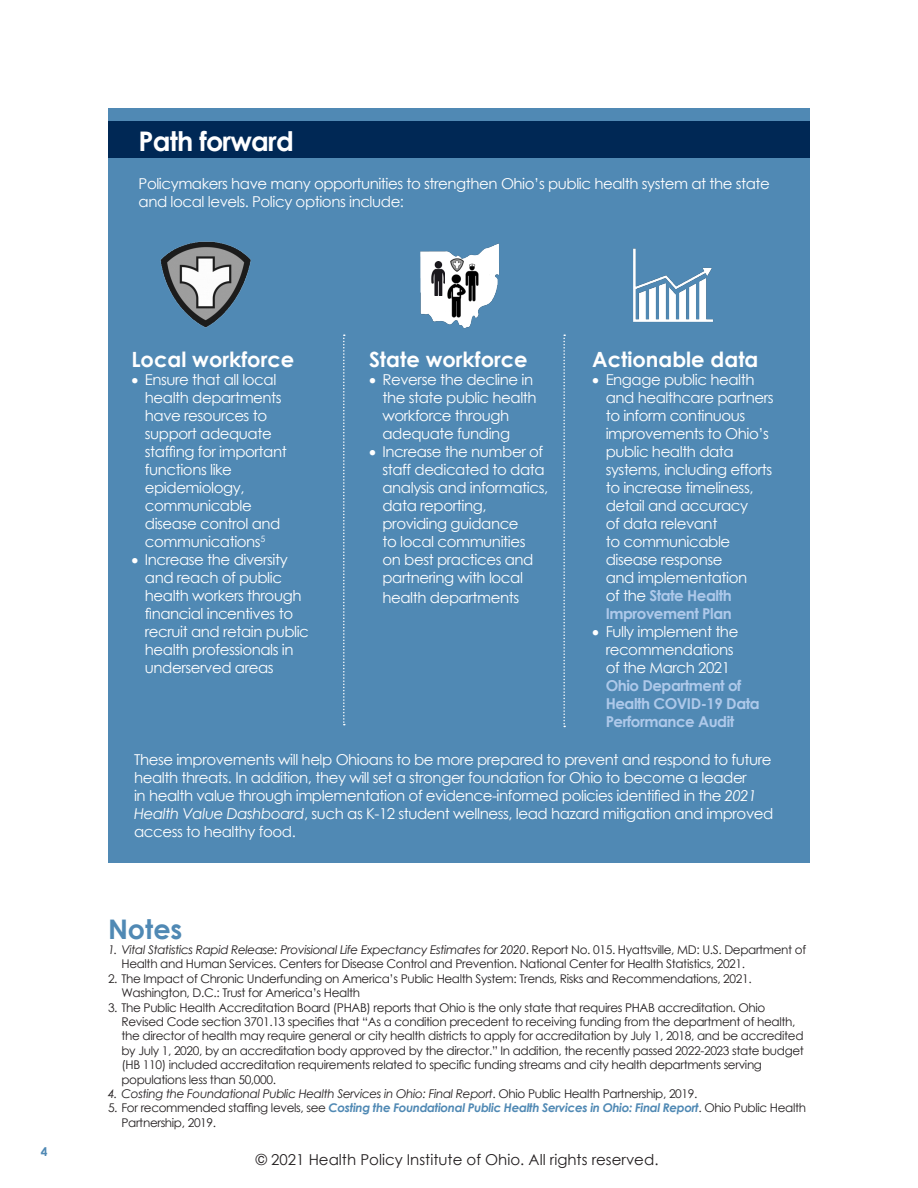
<style>
.page{position:relative;width:918px;height:1188px;background:#fff}
.page>*{position:absolute;margin:0;border:0;box-sizing:border-box;transform-origin:0 0}
.t1{font:700 27px "Century Gothic";letter-spacing:-.03em;color:#fff}
.t2{font:700 27px "Century Gothic";color:#5089b4}
.t3{font:700 21px "Century Gothic";color:#fff}
.List_Paragraph{font:15px/18px "Century Gothic";letter-spacing:-.03em;color:#fff}
.t4{font:700 15px/18px "Century Gothic";letter-spacing:-.03em;color:#aec9ea}
.t5{font:15px "Century Gothic";color:#231f20}
.t6{font:12px/14.4px "Century Gothic";letter-spacing:-.03em;color:#231f20}
.t7{font:italic 12px "Century Gothic";letter-spacing:-.03em;color:#231f20}
.t8{font:700 12px "Century Gothic";color:#5089b4}
.s1{font-weight:700;color:#aec9ea}
.s2{color:#fff}
.s3{font-weight:400;color:#fff}
.s4{font-style:italic}
.s5{font-style:normal}
.s6{font-weight:700;font-style:italic;color:#5089b4}
</style>
<div class="page">
<div style="left:108px;top:108px;width:702px;height:754px;background:#5089b4"></div>
<img style="left:420px;top:243px;width:80px;height:86px">
<div style="left:108px;top:122px;width:702px;height:36px;background:#002855"></div>
<svg style="left:343px;top:335px;width:2px;height:390px"></svg>
<svg style="left:563px;top:335px;width:2px;height:392px"></svg>
<img style="left:160px;top:241px;width:91px;height:87px">
<img style="left:427px;top:261px;width:22px;height:35px">
<img style="left:446px;top:272px;width:20px;height:45px">
<img style="left:449px;top:252px;width:50px;height:51px">
<svg style="left:450px;top:259px;width:13px;height:12px"></svg>
<img style="left:633px;top:248px;width:80px;height:74px">
<p class="t8" style="left:41px;top:1143px;width:8px">4</p>
<p class="t1" style="left:139px;top:121px;width:157px">Path forward</p>
<p class="List_Paragraph" style="left:139px;top:174px;width:633px">Policymakers have many opportunities to strengthen Ohio’s public health system at the state and local levels. Policy options include:</p>
<p class="t3" style="left:131px;top:344px;width:164px">Local workforce</p>
<p class="List_Paragraph" style="left:145px;top:371px;width:143px;text-indent:-14px">• Ensure that all local health departments have resources to support adequate staffing for important functions like epidemiology, communicable disease control and communications<sup>5</sup></p>
<p class="List_Paragraph" style="left:145px;top:551px;width:166px;text-indent:-14px">• Increase the diversity and reach of public health workers through financial incentives to recruit and retain public health professionals in underserved areas</p>
<p class="t3" style="left:369px;top:344px;width:160px">State workforce</p>
<p class="List_Paragraph" style="left:382px;top:371px;width:156px;text-indent:-14px">• Reverse the decline in the state public health workforce through adequate funding</p>
<p class="List_Paragraph" style="left:382px;top:443px;width:167px;text-indent:-14px">• Increase the number of staff dedicated to data analysis and informatics, data reporting, providing guidance<br>to local communities<br>on best practices and partnering with local</p>
<p class="List_Paragraph" style="left:382px;top:588px;width:138px">health departments</p>
<p class="t3" style="left:592px;top:344px;width:168px">Actionable data</p>
<p class="List_Paragraph" style="left:606px;top:371px;width:169px;text-indent:-14px">• Engage public health and healthcare partners to inform continuous improvements to Ohio’s public health data systems, including efforts to increase timeliness, detail and accuracy<br>of data relevant<br>to communicable disease response<br>and implementation<br>of the <span class="s1">State Health<br>Improvement Plan</span></p>
<p class="t4" style="left:606px;top:622px;width:156px;text-indent:-14px"><span class="s2">•</span> <span class="s3">Fully implement the recommendations<br>of the March 2021<br></span>Ohio Department of<br>Health COVID-19 Data<br>Performance Audit</p>
<p class="List_Paragraph" style="left:134px;top:750px;width:641px">These improvements will help Ohioans to be more prepared to prevent and respond to future health threats. In addition, they will set a stronger foundation for Ohio to become a leader<br>in health value through implementation of evidence-informed policies identified in the <span class="s4">2021<br>Health Value Dashboard</span>, such as K-12 student wellness, lead hazard mitigation and improved access to healthy food.</p>
<p class="t2" style="left:108px;top:909px;width:76px">Notes</p>
<p class="t6" style="left:122px;top:942px;width:686px;text-indent:-14px"><span class="s4">1. Vital Statistics Rapid Release: Provisional Life Expectancy Estimates for 2020</span>. Report No. 015. Hyattsville, MD: U.S. Department of<br>Health and Human Services. Centers for Disease Control and Prevention. National Center for Health Statistics, 2021.</p>
<p class="t6" style="left:122px;top:971px;width:632px;text-indent:-14px">2. The Impact of Chronic Underfunding on America’s Public Health System: Trends, Risks and Recommendations, 2021.<br>Washington, D.C.: Trust for America’s Health</p>
<p class="t6" style="left:122px;top:1000px;width:684px;text-indent:-14px">3. The Public Health Accreditation Board (PHAB) reports that Ohio is the only state that requires PHAB accreditation. Ohio Revised Code section 3701.13 specifies that “As a condition precedent to receiving funding from the department of health, the director of health may require general or city health districts to apply for accreditation by July 1, 2018, and be accredited by July 1, 2020, by an accreditation body approved by the director.” In addition, the recently passed 2022-2023 state budget (HB 110) included accreditation requirements related to specific funding streams and city health departments serving populations less than 50,000.</p>
<p class="t7" style="left:108px;top:1085px;width:591px">4. Costing the Foundational Public Health Services in Ohio: Final Report<span class="s5">. Ohio Public Health Partnership, 2019.</span></p>
<p class="t6" style="left:122px;top:1101px;width:686px;text-indent:-14px">5. For recommended staffing levels, see <span class="s6">Costing the Foundational Public Health Services in Ohio: Final Report</span>. Ohio Public Health<br>Partnership, 2019.</p>
<p class="t5" style="left:256px;top:1149px;width:404px">© 2021 Health Policy Institute of Ohio. All rights reserved.</p>
</div>
